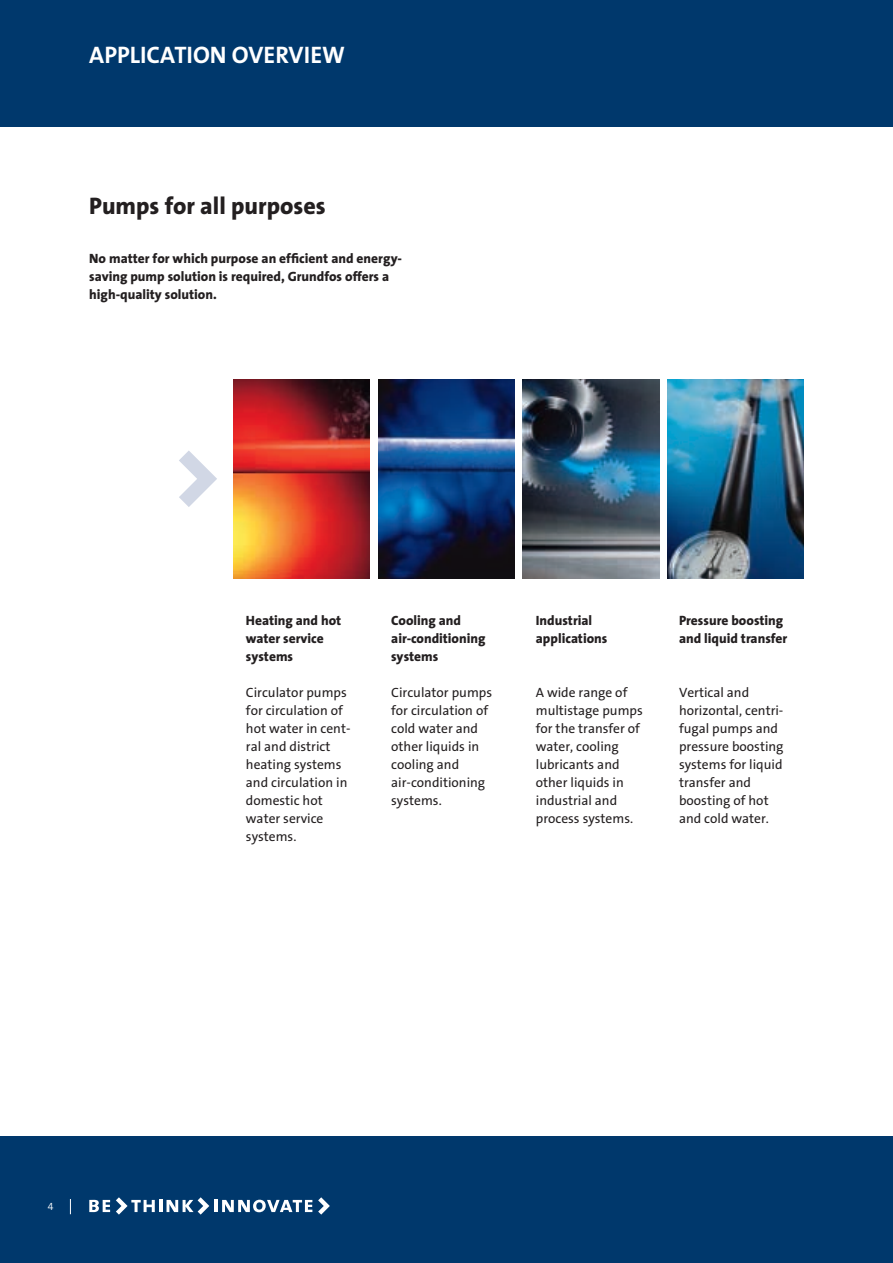
<style>
.page{position:relative;width:893px;height:1263px;background:#fff}
.page>*{position:absolute;margin:0;border:0;box-sizing:border-box;transform-origin:0 0}
.t1{font:24px "Grundfos The Sans 7 B";color:#fff}
.t2{font:24px "Grundfos The Sans 8 XB";color:#231f20}
.t3{font:13.5px/18px "Grundfos The Sans 5 R";color:#231f20}
.t4{font:13.5px/18px "Grundfos The Sans 8 XB";color:#231f20}
.t5{font:10.5px "Grundfos The Sans 4 SL";color:#fff}
</style>
<div class="page">
<div style="left:0;top:0;width:893px;height:126px;background:#00386c"></div>
<div style="left:0;top:1137px;width:893px;height:126px;background:#00386c"></div>
<svg style="left:70px;top:1199px;width:1px;height:15px"></svg>
<svg style="left:89px;top:1200px;width:21px;height:12px"></svg>
<svg style="left:215px;top:1200px;width:97px;height:12px"></svg>
<svg style="left:116px;top:1197px;width:93px;height:17px"></svg>
<svg style="left:318px;top:1197px;width:12px;height:17px"></svg>
<img style="left:233px;top:379px;width:137px;height:199px">
<img style="left:378px;top:379px;width:136px;height:199px">
<img style="left:523px;top:379px;width:136px;height:199px">
<img style="left:667px;top:379px;width:137px;height:199px">
<svg style="left:179px;top:451px;width:38px;height:56px"></svg>
<p class="t1" style="left:89px;top:42px;width:257px">APPLICATION OVERVIEW</p>
<p class="t2" style="left:89px;top:193px;width:238px">Pumps for all purposes</p>
<p class="t4" style="left:89px;top:249px;width:314px">No matter for which purpose an efficient and energy&shy;saving pump solution is required, Grundfos offers a high-quality solution.</p>
<p class="t4" style="left:246px;top:611px;width:97px">Heating and hot water service systems</p>
<p class="t3" style="left:246px;top:684px;width:106px">Circulator pumps for circulation of hot water in cent&shy;ral and district heating systems and circulation in domestic hot water service systems.</p>
<p class="t4" style="left:391px;top:611px;width:96px">Cooling and air-conditioning systems</p>
<p class="t3" style="left:391px;top:684px;width:102px">Circulator pumps for circulation of cold water and other liquids in cooling and air-conditioning systems.</p>
<p class="t4" style="left:536px;top:611px;width:73px">Industrial applications</p>
<p class="t3" style="left:536px;top:684px;width:108px">A wide range of multistage pumps for the transfer of water, cooling lubricants and other liquids in industrial and process systems.</p>
<p class="t4" style="left:679px;top:611px;width:110px">Pressure boosting and liquid transfer</p>
<p class="t3" style="left:679px;top:683px;width:106px">Vertical and horizontal, centri&shy;fugal pumps and pressure boosting systems for liquid transfer and boosting of hot and cold water.</p>
<p class="t5" style="left:48px;top:1201px;width:7px">4</p>
</div>
